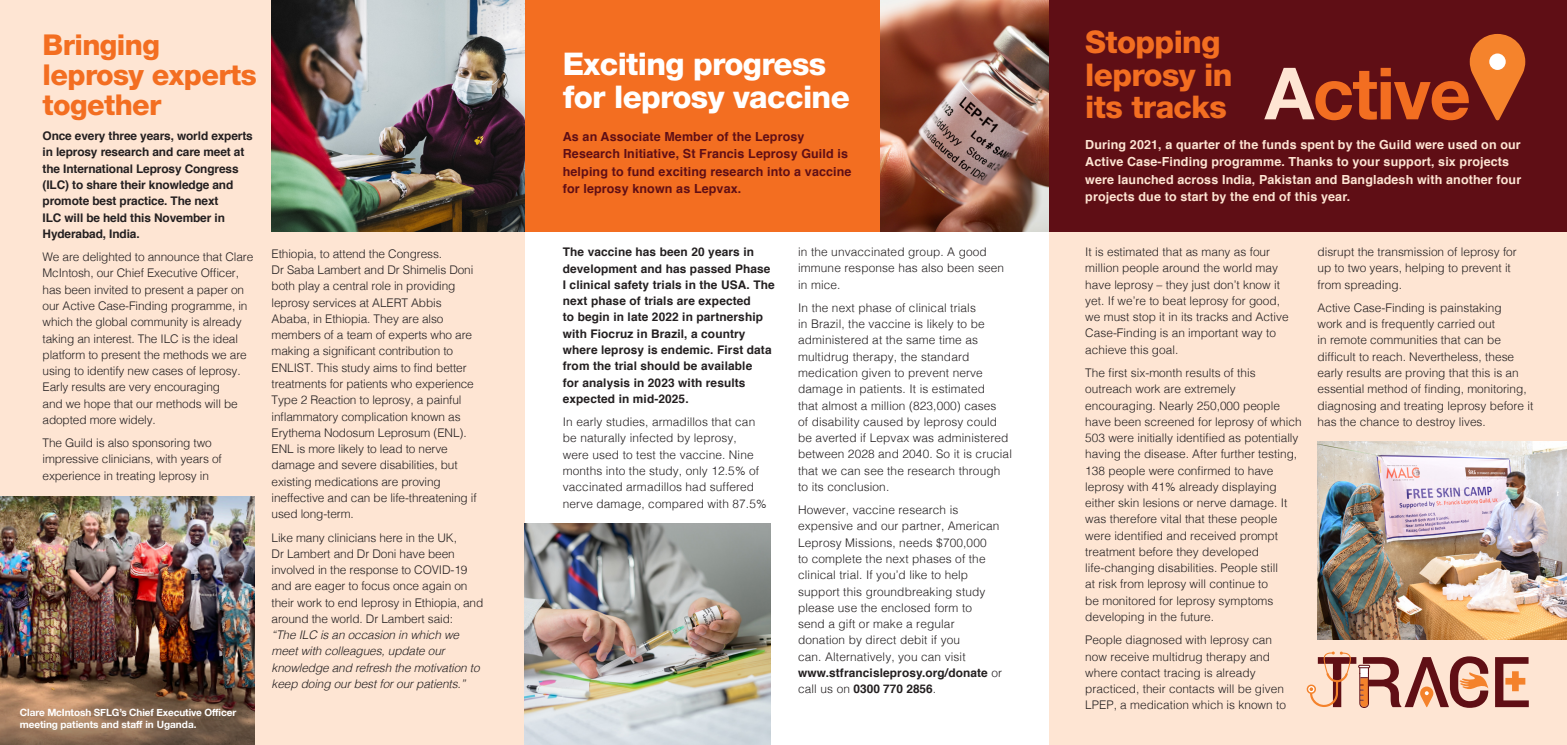
<style>
.page{position:relative;width:1567px;height:745px;background:#fff}
.page>*{position:absolute;margin:0;border:0;box-sizing:border-box;transform-origin:0 0}
.t1{font:700 72px "Helvetica Neue";letter-spacing:-.02em;color:#f36e21}
.t2{font:800 31.25px/32.5px "Helvetica Neue";letter-spacing:-.02em;color:#fff}
.t3{font:800 31.25px/32.5px "Helvetica Neue";letter-spacing:-.02em;color:#f36e21}
.t4{font:800 28.75px/30px "Helvetica Neue";letter-spacing:-.02em;color:#f36e21}
.t5{font:700 12.5px/17.5px "Helvetica";letter-spacing:.01em;color:#fee5d3}
.t6{font:700 12.5px/17.5px "Helvetica";letter-spacing:.01em;color:#5f0e15}
.t7{font:300 11.88px/16.2px "Helvetica";color:#231f20}
.t8{font:700 11.88px/16.2px "Helvetica";letter-spacing:.01em;color:#231f20}
.t9{font:700 11.88px/16.2px "Helvetica";letter-spacing:-.01em;color:#231f20}
.t10{font:700 10px/12.5px "Helvetica Neue";letter-spacing:-.01em;color:#fff}
.s1{font-style:italic}
.s2{font-weight:700}
.s3{color:#fee5d3}
</style>
<div class="page">
<div style="left:1049px;top:0;width:517px;height:744px;background:#fee5d3"></div>
<div style="left:0;top:0;width:524px;height:744px;background:#fee5d3"></div>
<div style="left:524px;top:0;width:356px;height:231px;background:#f36e21"></div>
<img style="left:880px;top:0;width:169px;height:231px">
<img style="left:524px;top:523px;width:246px;height:221px">
<img style="left:0;top:496px;width:254px;height:192px">
<svg style="left:0;top:688px;width:254px;height:56px;background:#896951"></svg>
<img style="left:271px;top:0;width:253px;height:231px">
<svg style="left:1306px;top:651px;width:182px;height:56px"></svg>
<svg style="left:1495px;top:657px;width:33px;height:49px"></svg>
<img style="left:1317px;top:441px;width:249px;height:198px">
<div style="left:1049px;top:0;width:517px;height:231px;background:#5f0e15"></div>
<svg style="left:1469px;top:34px;width:55px;height:86px"></svg>
<p class="t4" style="left:43px;top:29px;width:216px">Bringing leprosy experts together</p>
<p class="t9" style="left:43px;top:128px;width:212px">Once every three years, world experts in leprosy research and care meet at the International Leprosy Congress (ILC) to share their knowledge and promote best practice. The next<br>ILC will be held this November in<br>Hyderabad, India.</p>
<p class="t7" style="left:43px;top:248px;width:212px">We are delighted to announce that Clare McIntosh, our Chief Executive Officer, has been invited to present a paper on our Active Case-Finding programme, in which the global community is already taking an interest. The ILC is the ideal platform to present the methods we are using to identify new cases of leprosy.<br>Early results are very encouraging<br>and we hope that our methods will be adopted more widely.</p>
<p class="t7" style="left:43px;top:434px;width:181px">The Guild is also sponsoring two impressive clinicians, with years of experience in treating leprosy in</p>
<p class="t10" style="left:20px;top:705px;width:218px">Clare McIntosh SFLG’s Chief Executive Officer meeting patients and staff in Uganda.</p>
<p class="t7" style="left:271px;top:244px;width:207px">Ethiopia, to attend the Congress.<br>Dr Saba Lambert and Dr Shimelis Doni both play a central role in providing leprosy services at ALERT Abbis Ababa, in Ethiopia. They are also members of a team of experts who are making a significant contribution to ENLIST. This study aims to find better treatments for patients who experience Type 2 Reaction to leprosy, a painful inflammatory complication known as Erythema Nodosum Leprosum (ENL).<br>ENL is more likely to lead to nerve damage and severe disabilities, but existing medications are proving ineffective and can be life-threatening if used long-term.</p>
<p class="t7" style="left:271px;top:528px;width:213px">Like many clinicians here in the UK,<br>Dr Lambert and Dr Doni have been involved in the response to COVID-19 and are eager to focus once again on their work to end leprosy in Ethiopia, and around the world. Dr Lambert said:<br><span class="s1">“The ILC is an occasion in which we meet with colleagues, update our knowledge and refresh the motivation to keep doing our best for our patients.”</span></p>
<p class="t2" style="left:562px;top:48px;width:288px">Exciting progress for leprosy vaccine</p>
<p class="t6" style="left:562px;top:127px;width:290px">As an Associate Member of the Leprosy Research Initiative, St Francis Leprosy Guild is helping to fund exciting research into a vaccine for leprosy known as Lepvax.</p>
<p class="t8" style="left:562px;top:244px;width:213px">The vaccine has been 20 years in development and has passed Phase I clinical safety trials in the USA. The next phase of trials are expected<br>to begin in late 2022 in partnership with Fiocruz in Brazil, a country where leprosy is endemic. First data from the trial should be available<br>for analysis in 2023 with results expected in mid-2025.</p>
<p class="t7" style="left:562px;top:412px;width:205px">In early studies, armadillos that can be naturally infected by leprosy,<br>were used to test the vaccine. Nine months into the study, only 12.5% of vaccinated armadillos had suffered nerve damage, compared with 87.5%</p>
<p class="t7" style="left:798px;top:242px;width:207px">in the unvaccinated group. A good immune response has also been seen in mice.</p>
<p class="t7" style="left:798px;top:298px;width:215px">In the next phase of clinical trials<br>in Brazil, the vaccine is likely to be administered at the same time as multidrug therapy, the standard medication given to prevent nerve damage in patients. It is estimated<br>that almost a million (823,000) cases<br>of disability caused by leprosy could be averted if Lepvax was administered between 2028 and 2040. So it is crucial that we can see the research through to its conclusion.</p>
<p class="t7" style="left:798px;top:500px;width:205px">However, vaccine research is expensive and our partner, American<br>Leprosy Missions, needs $700,000<br>to complete the next phases of the clinical trial. If you’d like to help support this groundbreaking study please use the enclosed form to<br>send a gift or make a regular donation by direct debit if you<br>can. Alternatively, you can visit <span class="s2">www.stfrancisleprosy.org/donate</span> or call us on <span class="s2">0300 770 2856</span>.</p>
<p class="t3" style="left:1085px;top:26px;width:149px">Stopping leprosy in its tracks</p>
<p class="t5" style="left:1085px;top:135px;width:437px">During 2021, a quarter of the funds spent by the Guild were used on our Active Case-Finding programme. Thanks to your support, six projects were launched across India, Pakistan and Bangladesh with another four projects due to start by the end of this year.</p>
<p class="t1" style="left:1264px;top:37px;width:208px"><span class="s3">A</span>ctive</p>
<p class="t7" style="left:1085px;top:242px;width:205px">It is estimated that as many as four million people around the world may have leprosy – they just don’t know it yet. If we’re to beat leprosy for good, we must stop it in its tracks and Active Case-Finding is an important way to achieve this goal.</p>
<p class="t7" style="left:1085px;top:363px;width:218px">The first six-month results of this outreach work are extremely encouraging. Nearly 250,000 people have been screened for leprosy of which 503 were initially identified as potentially having the disease. After further testing, 138 people were confirmed to have leprosy with 41% already displaying either skin lesions or nerve damage. It was therefore vital that these people were identified and received prompt treatment before they developed life-changing disabilities. People still<br>at risk from leprosy will continue to<br>be monitored for leprosy symptoms developing in the future.</p>
<p class="t7" style="left:1085px;top:630px;width:202px">People diagnosed with leprosy can now receive multidrug therapy and where contact tracing is already practiced, their contacts will be given LPEP, a medication which is known to</p>
<p class="t7" style="left:1317px;top:242px;width:201px">disrupt the transmission of leprosy for up to two years, helping to prevent it from spreading.</p>
<p class="t7" style="left:1317px;top:298px;width:217px">Active Case-Finding is painstaking<br>work and is frequently carried out<br>in remote communities that can be difficult to reach. Nevertheless, these early results are proving that this is an essential method of finding, monitoring, diagnosing and treating leprosy before it has the chance to destroy lives.</p>
</div>
